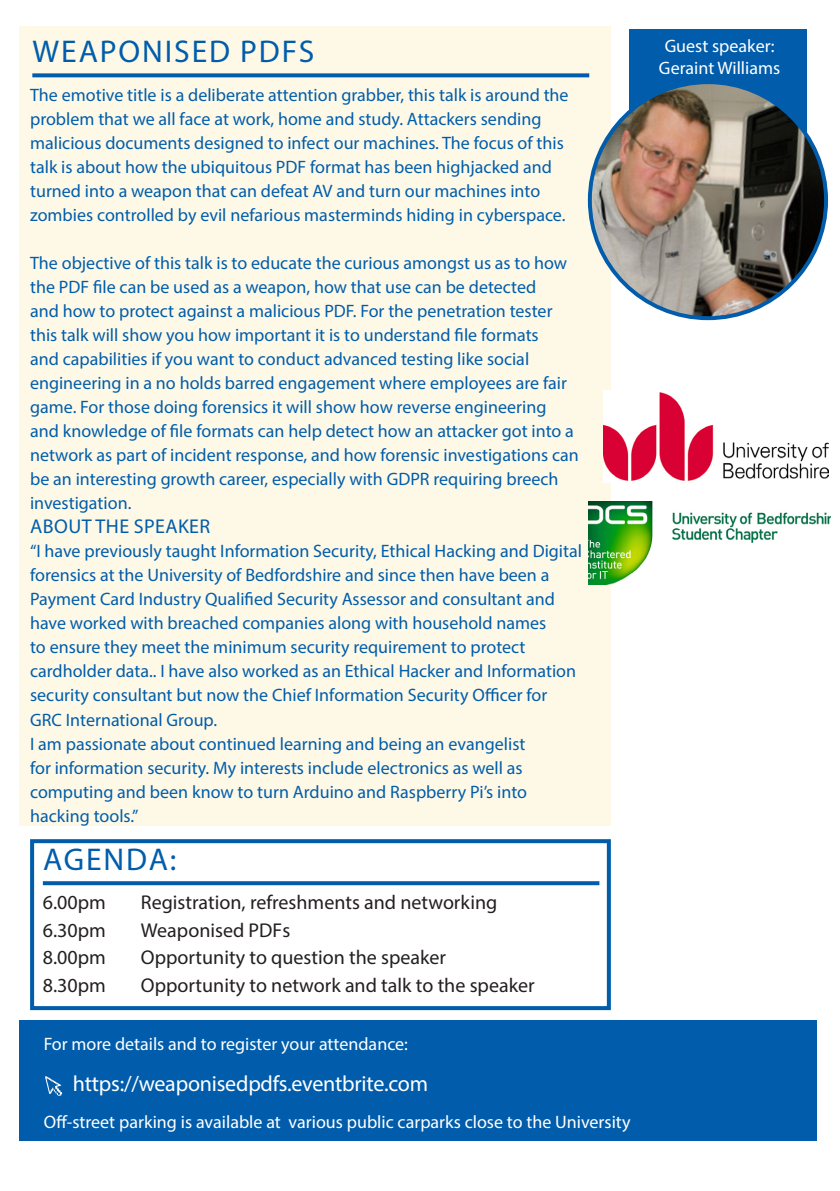
<style>
.page{position:relative;width:840px;height:1191px;background:#fff}
.page>*{position:absolute;margin:0;border:0;box-sizing:border-box;transform-origin:0 0}
.t1{font:31.6px "Myriad Pro";letter-spacing:.06em;color:#015dab}
.t2{font:22px "Myriad Pro";letter-spacing:-.01em;color:#fff}
.t3{font:20px "Myriad Pro";color:#231f20}
.reverse_body_text{font:20px "Myriad Pro";letter-spacing:.02em;color:#015dab}
.reverse_body_text-2{font:18px/24px "Myriad Pro";color:#015dab}
.t4{font:18px "Myriad Pro";color:#fff}
</style>
<div class="page">
<div style="left:19px;top:27px;width:591px;height:799px;background:#fef9e7"></div>
<div style="left:19px;top:1020px;width:797px;height:120px;background:#015dab"></div>
<svg style="left:45px;top:1076px;width:17px;height:20px"></svg>
<div style="left:30px;top:839px;width:580px;height:171px;border:4px solid #015dab"></div>
<svg style="left:32px;top:73px;width:557px;height:4px;background:#176bb0"></svg>
<div style="left:629px;top:30px;width:177px;height:155px;background:#015dab"></div>
<img style="left:589px;top:82px;width:236px;height:236px;border-radius:118px">
<svg style="left:43px;top:881px;width:556px;height:4px;background:#0d65af"></svg>
<img style="left:588px;top:501px;width:241px;height:83px">
<img style="left:603px;top:391px;width:224px;height:91px">
<p class="t1" style="left:33px;top:32px;width:283px">WEAPONISED PDFS</p>
<p class="t4" style="left:664px;top:35px;width:111px">Guest speaker:</p>
<p class="t4" style="left:658px;top:57px;width:123px">Geraint Williams</p>
<p class="reverse_body_text-2" style="left:30px;top:83px;width:539px">The emotive title is a deliberate attention grabber, this talk is around the problem that we all face at work, home and study. Attackers sending malicious documents designed to infect our machines. The focus of this talk is about how the ubiquitous PDF format has been highjacked and turned into a weapon that can defeat AV and turn our machines into zombies controlled by evil nefarious masterminds hiding in cyberspace.</p>
<p class="reverse_body_text-2" style="left:30px;top:251px;width:550px">The objective of this talk is to educate the curious amongst us as to how the PDF file can be used as a weapon, how that use can be detected<br>and how to protect against a malicious PDF. For the penetration tester this talk will show you how important it is to understand file formats<br>and capabilities if you want to conduct advanced testing like social engineering in a no holds barred engagement where employees are fair game. For those doing forensics it will show how reverse engineering and knowledge of file formats can help detect how an attacker got into a network as part of incident response, and how forensic investigations can be an interesting growth career, especially with GDPR requiring breech investigation.</p>
<p class="reverse_body_text" style="left:30px;top:514px;width:181px">ABOUT THE SPEAKER</p>
<p class="reverse_body_text-2" style="left:30px;top:539px;width:553px">“I have previously taught Information Security, Ethical Hacking and Digital forensics at the University of Bedfordshire and since then have been a Payment Card Industry Qualified Security Assessor and consultant and have worked with breached companies along with household names<br>to ensure they meet the minimum security requirement to protect cardholder data.. I have also worked as an Ethical Hacker and Information security consultant but now the Chief Information Security Officer for GRC International Group.</p>
<p class="reverse_body_text-2" style="left:30px;top:731px;width:498px">I am passionate about continued learning and being an evangelist for information security. My interests include electronics as well as computing and been know to turn Arduino and Raspberry Pi’s into hacking tools.”</p>
<p class="t1" style="left:43px;top:839px;width:134px">AGENDA:</p>
<p class="t3" style="left:43px;top:890px;width:64px">6.00pm</p>
<p class="t3" style="left:141px;top:890px;width:357px">Registration, refreshments and networking</p>
<p class="t3" style="left:43px;top:917px;width:64px">6.30pm</p>
<p class="t3" style="left:141px;top:917px;width:151px">Weaponised PDFs</p>
<p class="t3" style="left:43px;top:945px;width:64px">8.00pm</p>
<p class="t3" style="left:141px;top:945px;width:306px">Opportunity to question the speaker</p>
<p class="t3" style="left:43px;top:973px;width:64px">8.30pm</p>
<p class="t3" style="left:141px;top:973px;width:395px">Opportunity to network and talk to the speaker</p>
<p class="t4" style="left:44px;top:1033px;width:365px">For more details and to register your attendance:</p>
<p class="t2" style="left:73px;top:1070px;width:356px">https://weaponisedpdfs.eventbrite.com</p>
<p class="t4" style="left:44px;top:1110px;width:588px">Off-street parking is available at various public carparks close to the University</p>
</div>
